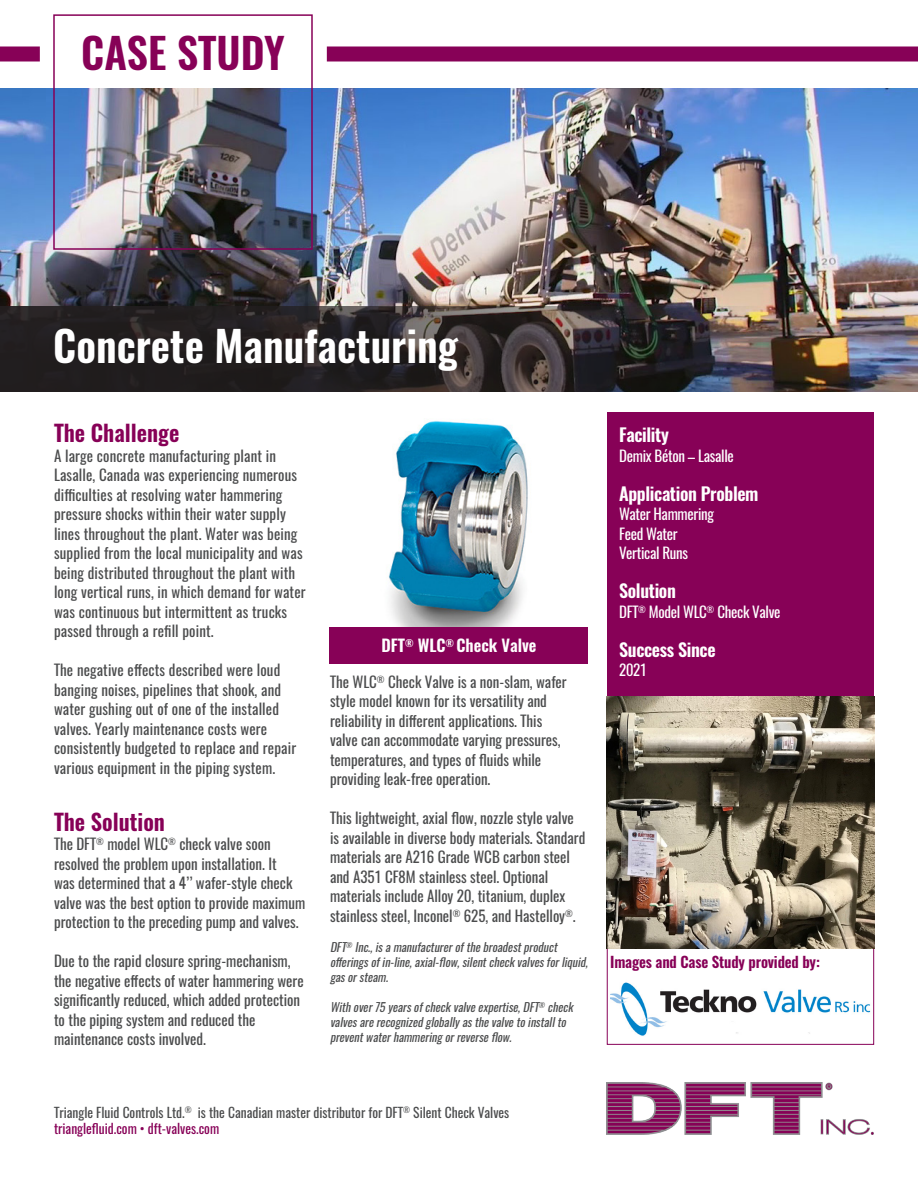
<style>
.page{position:relative;width:918px;height:1188px;background:#fff}
.page>*{position:absolute;margin:0;border:0;box-sizing:border-box;transform-origin:0 0}
.Durlon{font:600 42px "Oswald";color:#fff}
.t1{font:600 42px "Oswald";color:#870157}
.t2{font:600 22.5px "Oswald";color:#870157}
.Durlon-2{font:600 18px "Oswald";letter-spacing:-.02em;color:#fff}
.Durlon-3{font:600 16.5px "Oswald";color:#fff}
.Durlon-4{font:15px/19.5px "Oswald";color:#4b4c4d}
.Durlon-5{font:15px "Oswald";letter-spacing:-.02em;color:#fff}
.Durlon-6{font:600 15px "Oswald";letter-spacing:-.01em;color:#870157}
.t3{font:13.5px "Oswald";color:#4b4c4d}
.t4{font:13.5px "Oswald";color:#870157}
.Durlon-7{font:italic 12px/15px "Oswald";color:#4b4c4d}
</style>
<div class="page">
<div style="left:607px;top:948px;width:267px;height:97px;border:1px solid #870157"></div>
<div style="left:607px;top:412px;width:267px;height:304px;background:#870157"></div>
<img style="left:0;top:89px;width:918px;height:303px">
<svg style="left:0;top:306px;width:796px;height:86px;background:#322d2d"></svg>
<img style="left:606px;top:1082px;width:268px;height:52px">
<div style="left:327px;top:46px;width:591px;height:16px;background:#870157"></div>
<div style="left:0;top:46px;width:40px;height:16px;background:#870157"></div>
<div style="left:53px;top:14px;width:260px;height:236px;border:2px solid #870157"></div>
<img style="left:607px;top:697px;width:267px;height:251px">
<img style="left:388px;top:421px;width:140px;height:206px">
<div style="left:329px;top:627px;width:259px;height:37px;background:#870157"></div>
<img style="left:610px;top:982px;width:261px;height:54px">
<p class="t1" style="left:81px;top:24px;width:205px">CASE STUDY</p>
<p class="Durlon" style="left:53px;top:316px;width:406px">Concrete Manufacturing</p>
<p class="t2" style="left:54px;top:417px;width:127px">The Challenge</p>
<p class="Durlon-4" style="left:54px;top:446px;width:253px">A large concrete manufacturing plant in Lasalle, Canada was experiencing numerous difficulties at resolving water hammering pressure shocks within their water supply lines throughout the plant. Water was being supplied from the local municipality and was being distributed throughout the plant with long vertical runs, in which demand for water was continuous but intermittent as trucks passed through a refill point.</p>
<p class="Durlon-4" style="left:54px;top:660px;width:244px">The negative effects described were loud banging noises, pipelines that shook, and water gushing out of one of the installed valves. Yearly maintenance costs were consistently budgeted to replace and repair various equipment in the piping system.</p>
<p class="t2" style="left:54px;top:806px;width:112px">The Solution</p>
<p class="Durlon-4" style="left:54px;top:834px;width:253px">The DFT<sup>®</sup> model WLC<sup>®</sup> check valve soon resolved the problem upon installation. It<br>was determined that a 4’’ wafer-style check valve was the best option to provide maximum protection to the preceding pump and valves.</p>
<p class="Durlon-4" style="left:54px;top:951px;width:251px">Due to the rapid closure spring-mechanism, the negative effects of water hammering were significantly reduced, which added protection to the piping system and reduced the maintenance costs involved.</p>
<p class="Durlon-3" style="left:382px;top:634px;width:156px">DFT<sup>®</sup> WLC<sup>®</sup> Check Valve</p>
<p class="Durlon-4" style="left:330px;top:672px;width:238px">The WLC<sup>®</sup> Check Valve is a non-slam, wafer style model known for its versatility and reliability in different applications. This valve can accommodate varying pressures, temperatures, and types of fluids while providing leak-free operation.</p>
<p class="Durlon-4" style="left:330px;top:808px;width:257px">This lightweight, axial flow, nozzle style valve is available in diverse body materials. Standard materials are A216 Grade WCB carbon steel and A351 CF8M stainless steel. Optional materials include Alloy 20, titanium, duplex stainless steel, Inconel<sup>®</sup> 625, and Hastelloy<sup>®</sup>.</p>
<p class="Durlon-7" style="left:330px;top:939px;width:262px">DFT<sup>®</sup> Inc.,isamanufacturerofthebroadestproduct offeringsofin-line,axial-flow,silentcheckvalvesforliquid, gasorsteam.</p>
<p class="Durlon-7" style="left:330px;top:999px;width:247px">Withover75 yearsofcheckvalveexpertise,DFT<sup>®</sup> check valvesarerecognizedgloballyasthevalvetoinstallto preventwaterhammeringorreverseflow.</p>
<p class="Durlon-2" style="left:619px;top:422px;width:51px">Facility</p>
<p class="Durlon-5" style="left:619px;top:445px;width:116px">Demix Béton – Lasalle</p>
<p class="Durlon-2" style="left:619px;top:481px;width:141px">Application Problem</p>
<p class="Durlon-5" style="left:619px;top:504px;width:96px">Water Hammering</p>
<p class="Durlon-5" style="left:619px;top:523px;width:60px">Feed Water</p>
<p class="Durlon-5" style="left:619px;top:543px;width:71px">Vertical Runs</p>
<p class="Durlon-2" style="left:619px;top:578px;width:58px">Solution</p>
<p class="Durlon-5" style="left:619px;top:601px;width:163px">DFT<sup>®</sup> Model WLC<sup>®</sup> Check Valve</p>
<p class="Durlon-2" style="left:619px;top:637px;width:98px">Success Since</p>
<p class="Durlon-5" style="left:619px;top:660px;width:29px">2021</p>
<p class="Durlon-6" style="left:610px;top:951px;width:211px">Images and Case Study provided by:</p>
<p class="t3" style="left:54px;top:1103px;width:457px">Triangle Fluid Controls Ltd.<sup>®</sup> is the Canadian master distributor for DFT<sup>®</sup> Silent Check Valves</p>
<p class="t4" style="left:54px;top:1120px;width:167px">trianglefluid.com • dft-valves.com</p>
</div>
